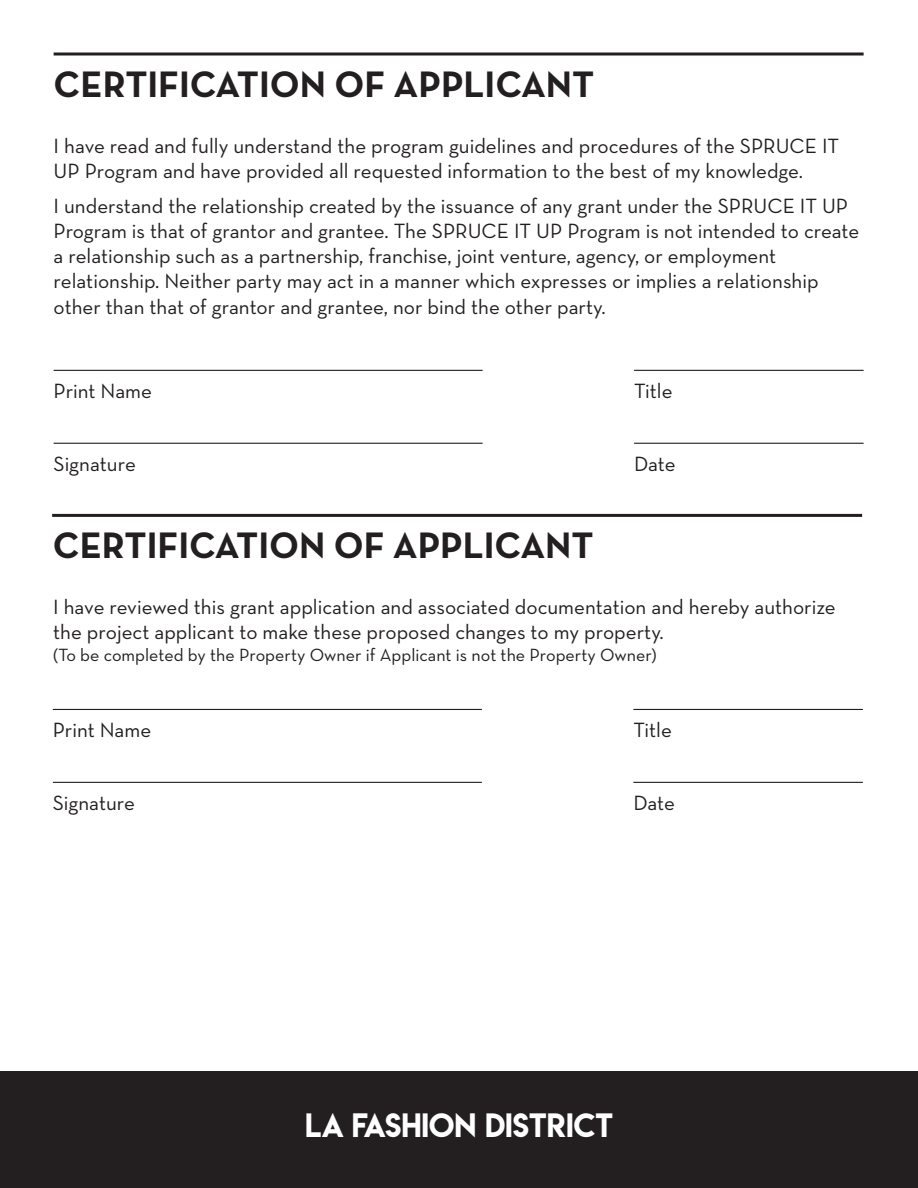
<style>
.page{position:relative;width:918px;height:1188px;background:#fff}
.page>*{position:absolute;margin:0;border:0;box-sizing:border-box;transform-origin:0 0}
.t1{font:700 37.5px "Neutra Text";color:#231f20}
.t2{font:30px "Lemon Milk";color:#fff}
.t3{font:21px/25.2px "Neutra Text";color:#231f20}
.t4{font:18px "Neutra Text";color:#231f20}
</style>
<div class="page">
<div style="left:0;top:1071px;width:918px;height:117px;background:#231f20"></div>
<hr style="left:52px;top:514px;width:810px;height:3px;background:#231f20">
<hr style="left:53px;top:709px;width:429px;height:1px;background:#231f20">
<hr style="left:53px;top:782px;width:429px;height:1px;background:#231f20">
<hr style="left:633px;top:709px;width:230px;height:1px;background:#231f20">
<hr style="left:633px;top:782px;width:230px;height:1px;background:#231f20">
<svg style="left:54px;top:52px;width:810px;height:4px;background:#595657"></svg>
<hr style="left:54px;top:370px;width:429px;height:1px;background:#231f20">
<hr style="left:54px;top:443px;width:429px;height:1px;background:#231f20">
<hr style="left:634px;top:370px;width:230px;height:1px;background:#231f20">
<hr style="left:634px;top:443px;width:230px;height:1px;background:#231f20">
<p class="t1" style="left:54px;top:61px;width:542px">CERTIFICATION OF APPLICANT</p>
<p class="t3" style="left:54px;top:133px;width:787px">I have read and fully understand the program guidelines and procedures of the SPRUCE IT<br>UP Program and have provided all requested information to the best of my knowledge.</p>
<p class="t3" style="left:54px;top:193px;width:807px">I understand the relationship created by the issuance of any grant under the SPRUCE IT UP Program is that of grantor and grantee. The SPRUCE IT UP Program is not intended to create a relationship such as a partnership, franchise, joint venture, agency, or employment relationship. Neither party may act in a manner which expresses or implies a relationship other than that of grantor and grantee, nor bind the other party.</p>
<p class="t3" style="left:54px;top:378px;width:100px">Print Name</p>
<p class="t3" style="left:54px;top:451px;width:84px">Signature</p>
<p class="t1" style="left:53px;top:522px;width:542px">CERTIFICATION OF APPLICANT</p>
<p class="t3" style="left:634px;top:378px;width:40px">Title</p>
<p class="t3" style="left:634px;top:451px;width:43px">Date</p>
<p class="t3" style="left:53px;top:594px;width:784px">I have reviewed this grant application and associated documentation and hereby authorize the project applicant to make these proposed changes to my property.</p>
<p class="t4" style="left:53px;top:644px;width:605px">(To be completed by the Property Owner if Applicant is not the Property Owner)</p>
<p class="t3" style="left:53px;top:717px;width:100px">Print Name</p>
<p class="t3" style="left:53px;top:790px;width:84px">Signature</p>
<p class="t3" style="left:633px;top:717px;width:40px">Title</p>
<p class="t3" style="left:633px;top:790px;width:43px">Date</p>
<p class="t2" style="left:305px;top:1104px;width:309px">LA FASHION DISTRICT</p>
</div>
